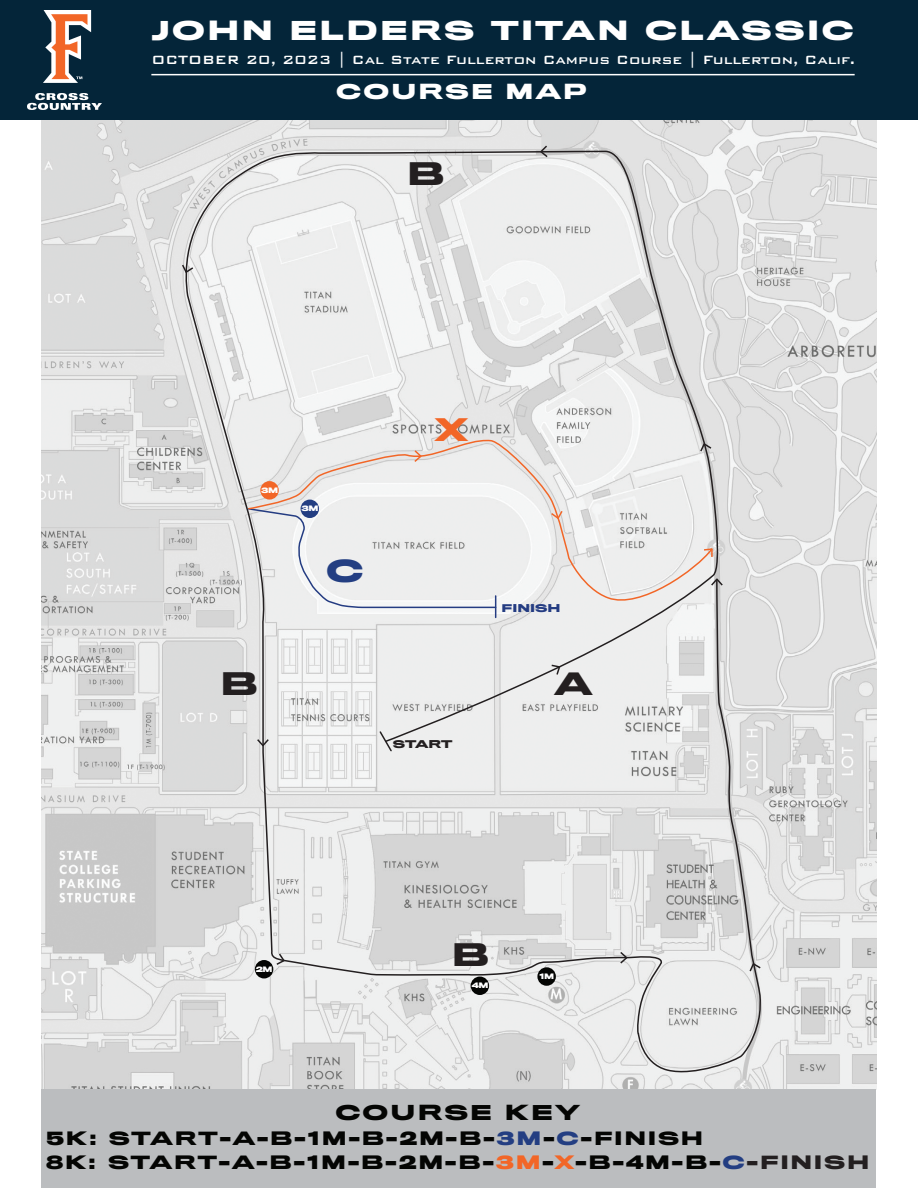
<style>
.page{position:relative;width:918px;height:1188px;background:#fff}
.page>*{position:absolute;margin:0;border:0;box-sizing:border-box;transform-origin:0 0}
.t1{font:700 28.65px "Titling Gothic FB Extended";color:#231f20}
.t2{font:700 28.65px "Titling Gothic FB Extended";color:#233e82}
.t3{font:700 28.65px "Titling Gothic FB Extended";color:#f26627}
.t4{font:700 24.45px "Titling Gothic FB Extended";letter-spacing:.1em;color:#fff}
.t5{font:700 19.2px "Titling Gothic FB Extended";letter-spacing:.1em;color:#fff}
.t6{font:700 19.2px "Titling Gothic FB Extended";letter-spacing:.1em;color:#040503}
.t7{font:700 17.1px/24.8px "Titling Gothic FB Extended";letter-spacing:.1em;color:#040503}
.t8{font:500 16.05px "Bank Gothic BT";color:#fff}
.t9{font:700 9.9px "Titling Gothic FB Extended";color:#243c82}
.t10{font:700 9.9px "Titling Gothic FB Extended";letter-spacing:-.01em;color:#231f20}
.t11{font:700 6.9px "Titling Gothic FB Extended";letter-spacing:-.05em;color:#fff}
.s1{color:#233e82}
.s2{color:#f26627}
.s3{color:#231f20}
</style>
<div class="page">
<img style="left:42px;top:120px;width:834px;height:969px">
<div style="left:0;top:0;width:918px;height:120px;background:#042539"></div>
<img style="left:28px;top:11px;width:73px;height:98px">
<hr style="left:151px;top:74px;width:704px;height:1px;background:#fff">
<svg style="left:181px;top:150px;width:581px;height:929px"></svg>
<svg style="left:378px;top:730px;width:15px;height:23px"></svg>
<svg style="left:247px;top:612px;width:250px;height:5px"></svg>
<div style="left:537px;top:967px;width:19px;height:19px;background:#040503;border-radius:50%"></div>
<div style="left:255px;top:960px;width:18px;height:18px;background:#040503;border-radius:50%"></div>
<div style="left:471px;top:977px;width:18px;height:18px;background:#040503;border-radius:50%"></div>
<div style="left:42px;top:1089px;width:834px;height:99px;background:#bbbdbf"></div>
<svg style="left:247px;top:438px;width:467px;height:174px"></svg>
<svg style="left:256px;top:738px;width:14px;height:10px"></svg>
<svg style="left:275px;top:952px;width:11px;height:14px"></svg>
<svg style="left:550px;top:664px;width:12px;height:12px"></svg>
<svg style="left:619px;top:950px;width:10px;height:15px"></svg>
<svg style="left:748px;top:962px;width:14px;height:11px"></svg>
<svg style="left:710px;top:577px;width:14px;height:10px"></svg>
<svg style="left:699px;top:442px;width:14px;height:11px"></svg>
<svg style="left:539px;top:144px;width:10px;height:15px"></svg>
<svg style="left:181px;top:263px;width:14px;height:11px"></svg>
<svg style="left:413px;top:449px;width:10px;height:15px"></svg>
<svg style="left:702px;top:547px;width:12px;height:10px"></svg>
<svg style="left:550px;top:509px;width:14px;height:12px"></svg>
<h2 class="t4" style="left:151px;top:15px;width:704px">JOHN ELDERS TITAN CLASSIC</h2>
<p class="t8" style="left:151px;top:51px;width:705px">OCTOBER 20, 2023 | Cal State Fullerton Campus Course | Fullerton, Calif.</p>
<p class="t5" style="left:336px;top:79px;width:252px">COURSE MAP</p>
<h1 class="t1" style="left:407px;top:155px;width:39px">B</h1>
<p class="t11" style="left:261px;top:486px;width:19px">3M</p>
<p class="t11" style="left:301px;top:504px;width:19px">3M</p>
<h1 class="t2" style="left:326px;top:552px;width:39px">C</h1>
<h1 class="t3" style="left:434px;top:411px;width:36px">X</h1>
<h1 class="t1" style="left:220px;top:665px;width:39px">B</h1>
<p class="t10" style="left:393px;top:738px;width:61px">START</p>
<p class="t9" style="left:502px;top:601px;width:60px">FINISH</p>
<h1 class="t1" style="left:554px;top:665px;width:40px">A</h1>
<p class="t11" style="left:256px;top:964px;width:19px">2M</p>
<h1 class="t1" style="left:452px;top:936px;width:39px">B</h1>
<p class="t11" style="left:472px;top:981px;width:18px">4M</p>
<p class="t11" style="left:539px;top:972px;width:16px">1M</p>
<p class="t6" style="left:336px;top:1100px;width:246px">COURSE KEY</p>
<p class="t7" style="left:46px;top:1125px;width:825px">5K: START-A-B-1M-B-2M-B-<span class="s1">3M</span>-<span class="s1">C</span>-FINISH<br>8K: START-A-B-1M-B-2M-B-<span class="s2">3M</span>-<span class="s2">X</span>-B-4M-B-<span class="s1">C</span><span class="s3">-FINISH</span></p>
</div>
